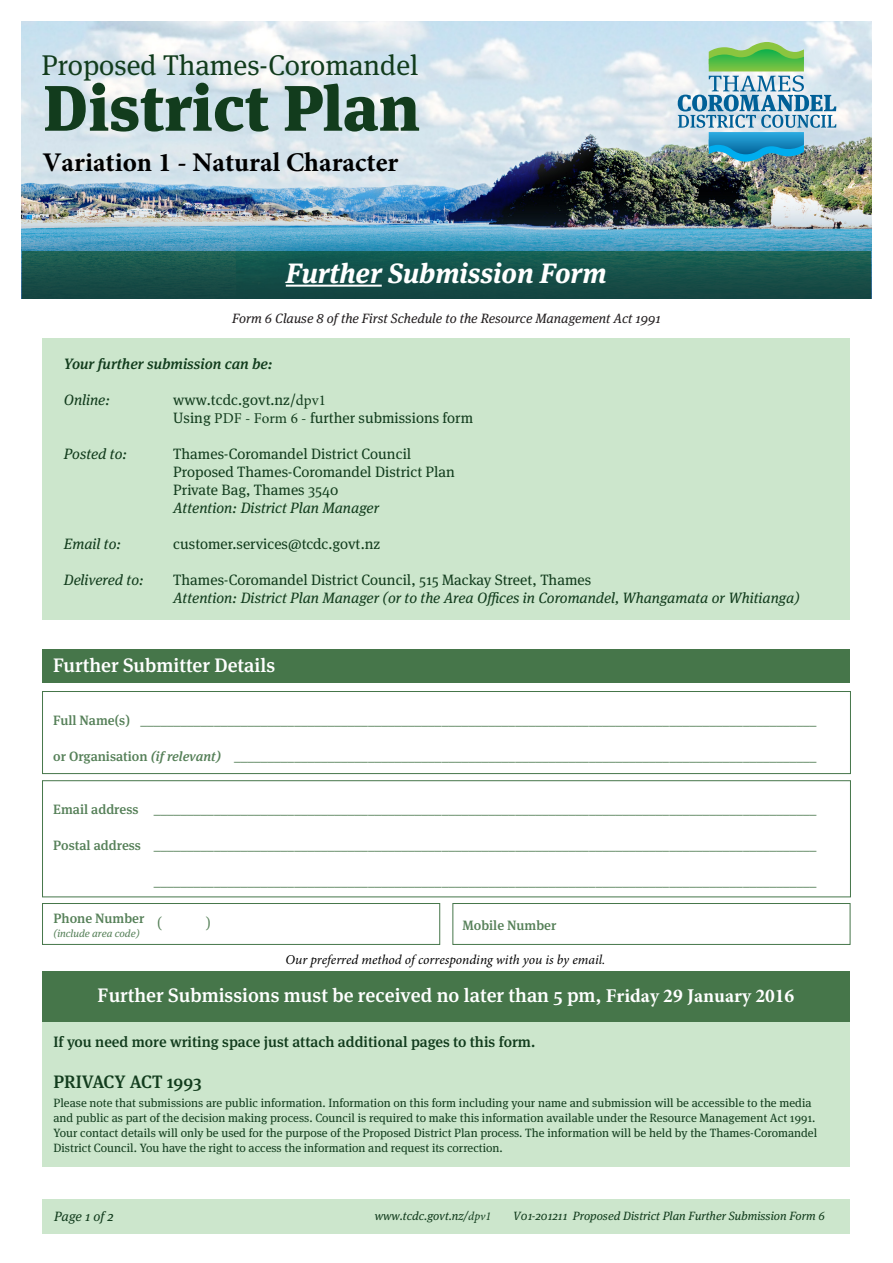
<style>
.page{position:relative;width:893px;height:1263px;background:#fff}
.page>*{position:absolute;margin:0;border:0;box-sizing:border-box;transform-origin:0 0}
.t1{font:900 64.05px "Meta Serif OT";color:#123c1d}
.t2{font:28.5px "Meta Serif OT";color:#123c1d}
.t3{font:italic 700 27.9px "Meta Serif OT";color:#fff}
.t4{font:700 27px "Minion Pro";color:#000}
.t5{font:500 19.5px "Meta Serif OT";color:#fff}
.t6{font:500 18px "Meta Serif OT";color:#123c1d}
.t7{font:15px "Meta Serif OT";color:#123c1d}
.t8{font:italic 15px "Meta Serif OT";color:#123c1d}
.t9{font:500 15px "Meta Serif OT";color:#123c1d}
.t10{font:italic 500 15px "Meta Serif OT";color:#123c1d}
.t11{font:15px "Meta Serif OT";color:#558058}
._10_with_tab_line{font:500 13.5px "Meta Serif OT";color:#558058}
.t12{font:italic 13.5px "Meta Serif OT";color:#231f20}
.t13{font:italic 13.5px "Minion Pro";color:#000}
.t14{font:italic 13.5px "Meta Serif OT";letter-spacing:-.005em;color:#123c1d}
.t15{font:12px/15px "Meta Serif OT";color:#123c1d}
.t16{font:italic 12px "Meta Serif OT";color:#123c1d}
.t17{font:italic 10.5px "Meta Serif OT";color:#558058}
.s1{font-family:"Minion Pro"}
.s2{font-style:italic}
.s3{font-family:"Minion Pro";font-weight:700}
</style>
<div class="page">
<img style="left:21px;top:21px;width:851px;height:278px">
<div style="left:22px;top:251px;width:849px;height:48px;background:linear-gradient(to bottom,#1a6154,#144240)"></div>
<div style="left:43px;top:1019px;width:807px;height:147px;background:#cce6cc"></div>
<div style="left:43px;top:338px;width:807px;height:281px;background:#cce6cc"></div>
<div style="left:43px;top:1199px;width:807px;height:34px;background:#cce6cc"></div>
<hr style="left:286px;top:285px;width:96px;height:2px;background:#fff">
<div style="left:43px;top:649px;width:807px;height:34px;background:#46764a"></div>
<div style="left:43px;top:972px;width:807px;height:50px;background:#46764a"></div>
<svg style="left:678px;top:42px;width:158px;height:120px;background:#91bfc1"></svg>
<div style="left:42px;top:691px;width:809px;height:83px;border:1px solid #46764a"></div>
<div style="left:42px;top:780px;width:809px;height:117px;border:1px solid #46764a"></div>
<div style="left:42px;top:903px;width:398px;height:42px;border:1px solid #46764a"></div>
<div style="left:452px;top:903px;width:398px;height:42px;border:1px solid #46764a"></div>
<p class="t2" style="left:42px;top:48px;width:378px">Proposed Thames-Coromandel</p>
<p class="t1" style="left:43px;top:67px;width:378px">District Plan</p>
<h3 class="t4" style="left:42px;top:143px;width:358px">Variation 1 - Natural Character</h3>
<p class="t3" style="left:286px;top:256px;width:322px">Further Submission Form</p>
<p class="t12" style="left:232px;top:310px;width:430px">Form 6 Clause 8 of the First Schedule to the Resource Management Act 1991</p>
<p class="t10" style="left:64px;top:354px;width:210px">Your further submission can be:</p>
<p class="t8" style="left:64px;top:391px;width:48px">Online:</p>
<p class="t7" style="left:173px;top:391px;width:154px">www.tcdc.govt.nz/<span class="s1">dpv1</span></p>
<p class="t7" style="left:173px;top:409px;width:301px">Using <span class="s1">PDF - Form 6 -</span> further submissions form</p>
<p class="t8" style="left:64px;top:445px;width:65px">Posted to:</p>
<p class="t7" style="left:173px;top:445px;width:240px">Thames-Coromandel District Council</p>
<p class="t7" style="left:173px;top:463px;width:283px">Proposed Thames-Coromandel District Plan</p>
<p class="t7" style="left:173px;top:481px;width:167px">Private Bag, Thames 3540</p>
<p class="t8" style="left:173px;top:499px;width:207px">Attention: District Plan Manager</p>
<p class="t8" style="left:64px;top:535px;width:59px">Email to:</p>
<p class="t7" style="left:173px;top:535px;width:208px">customer.services@tcdc.govt.nz</p>
<p class="t8" style="left:64px;top:571px;width:82px">Delivered to:</p>
<p class="t7" style="left:173px;top:571px;width:419px">Thames-Coromandel District Council, 515 Mackay Street, Thames</p>
<p class="t8" style="left:173px;top:589px;width:628px">Attention: District Plan Manager (or to the Area Offices in Coromandel, Whangamata or Whitianga)</p>
<p class="t5" style="left:53px;top:653px;width:223px">Further Submitter Details</p>
<p class="_10_with_tab_line" style="left:53px;top:712px;width:765px">Full Name(s) _____________________________________________________________________________________________________</p>
<p class="_10_with_tab_line" style="left:53px;top:748px;width:765px">or Organisation <span class="s2">(if relevant)</span> _______________________________________________________________________________________</p>
<p class="_10_with_tab_line" style="left:53px;top:801px;width:765px">Email address ___________________________________________________________________________________________________</p>
<p class="_10_with_tab_line" style="left:53px;top:837px;width:765px">Postal address ___________________________________________________________________________________________________</p>
<p class="_10_with_tab_line" style="left:154px;top:873px;width:664px">___________________________________________________________________________________________________</p>
<p class="_10_with_tab_line" style="left:54px;top:910px;width:92px">Phone Number</p>
<p class="t17" style="left:54px;top:927px;width:88px">(include area code)</p>
<p class="t11" style="left:157px;top:914px;width:6px">(</p>
<p class="t11" style="left:206px;top:914px;width:6px">)</p>
<p class="_10_with_tab_line" style="left:463px;top:917px;width:95px">Mobile Number</p>
<p class="t13" style="left:286px;top:950px;width:321px">Our preferred method of corresponding with you is by email.</p>
<p class="t5" style="left:98px;top:983px;width:698px">Further Submissions must be received no later than 5 pm, <span class="s3">Friday 29 January 2016</span></p>
<p class="t9" style="left:54px;top:1033px;width:483px">If you need more writing space just attach additional pages to this form.</p>
<p class="t6" style="left:54px;top:1070px;width:150px">PRIVACY ACT 1993</p>
<p class="t15" style="left:54px;top:1095px;width:765px">Please note that submissions are public information. Information on this form including your name and submission will be accessible to the media and public as part of the decision making process. Council is required to make this information available under the Resource Management Act 1991.<br>Your contact details will only be used for the purpose of the Proposed District Plan process. The information will be held by the Thames-Coromandel District Council. You have the right to access the information and request its correction.</p>
<p class="t14" style="left:54px;top:1208px;width:61px">Page 1 of 2</p>
<p class="t16" style="left:375px;top:1208px;width:118px">www.tcdc.govt.nz/<span class="s1">dpv1</span></p>
<p class="t16" style="left:513px;top:1208px;width:313px">V01-201211 Proposed District Plan Further Submission Form 6</p>
</div>
